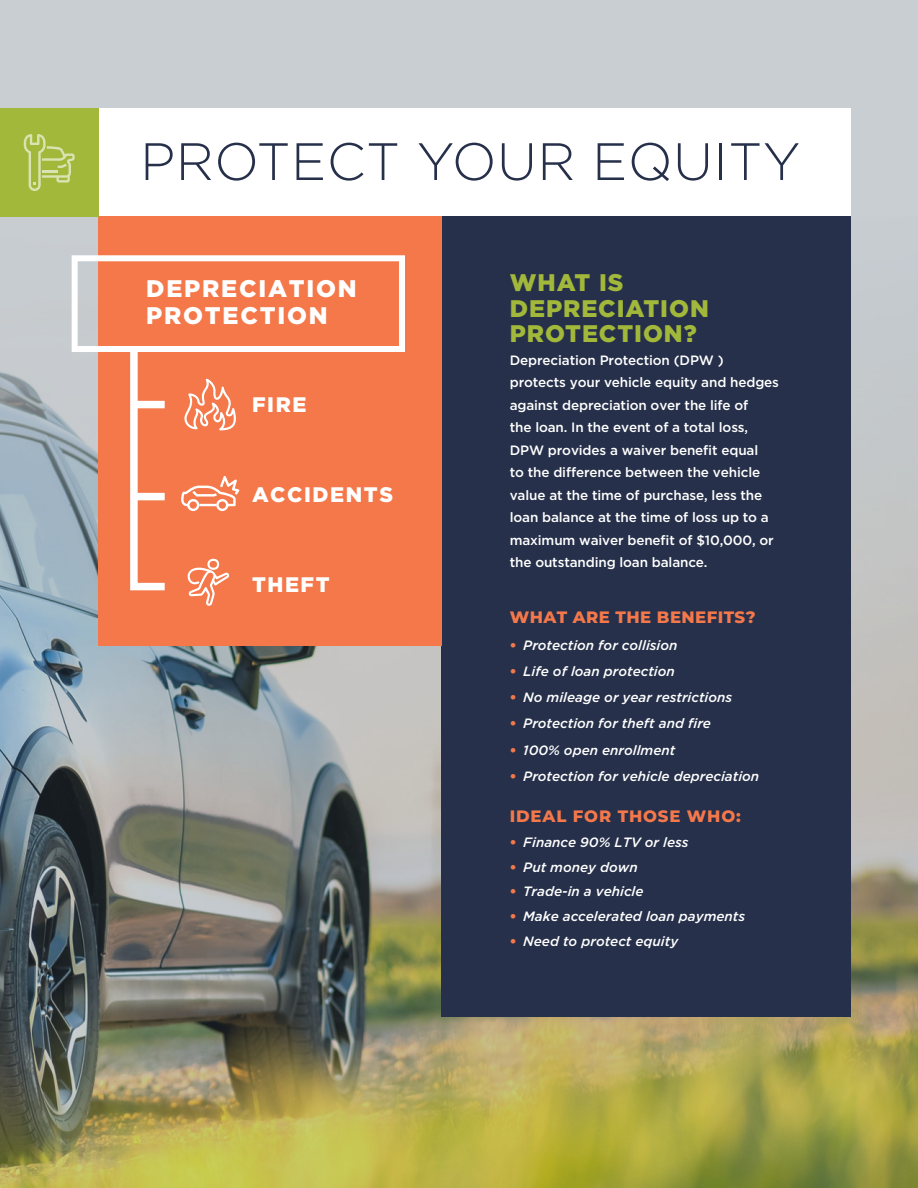
<style>
.page{position:relative;width:918px;height:1188px;background:#fff}
.page>*{position:absolute;margin:0;border:0;box-sizing:border-box;transform-origin:0 0}
.Headline{font:300 52.5px "Gotham";letter-spacing:.01em;color:#26304a}
.Body{font:900 24px/25.5px "Gotham";letter-spacing:.04em;color:#a2b83a}
.Highlight{font:900 24px/27px "Gotham";letter-spacing:.075em;color:#fff}
.Highlight-2{font:900 21px "Gotham";letter-spacing:.075em;color:#fff}
.Subhead_-_Inside_02{font:800 16.5px "Montserrat";letter-spacing:.025em;color:#f4784a}
.Subhead_-_Inside_02-2{font:800 16.5px "Montserrat";letter-spacing:.05em;color:#f4784a}
.Body-2{font:500 13.5px/22.5px "Gotham";letter-spacing:-.01em;color:#fff}
.t1{font:italic 500 13.5px "Gotham";color:#fff}
.s1{font-weight:900;font-style:normal;color:#f4784a}
</style>
<div class="page">
<img style="left:0;top:0;width:918px;height:1188px">
<div style="left:98px;top:108px;width:753px;height:109px;background:#fff"></div>
<div style="left:442px;top:217px;width:409px;height:800px;background:#26304a"></div>
<div style="left:98px;top:217px;width:344px;height:429px;background:#f4784a"></div>
<div style="left:0;top:108px;width:98px;height:109px;background:#a2b83a"></div>
<svg style="left:24px;top:134px;width:51px;height:57px"></svg>
<hr style="left:42px;top:170px;width:16px;height:3px;background:#fff">
<div style="left:72px;top:255px;width:333px;height:97px;border:6px solid #fff"></div>
<svg style="left:126px;top:345px;width:46px;height:246px"></svg>
<div style="left:135px;top:493px;width:30px;height:7px;background:#fff"></div>
<div style="left:135px;top:401px;width:30px;height:7px;background:#fff"></div>
<svg style="left:181px;top:476px;width:58px;height:35px"></svg>
<svg style="left:184px;top:379px;width:52px;height:51px"></svg>
<svg style="left:187px;top:559px;width:42px;height:47px"></svg>
<p class="Headline" style="left:140px;top:128px;width:662px">PROTECT YOUR EQUITY</p>
<p class="Highlight" style="left:146px;top:275px;width:212px">DEPRECIATION<br>PROTECTION</p>
<p class="Highlight-2" style="left:252px;top:390px;width:56px">FIRE</p>
<p class="Highlight-2" style="left:252px;top:480px;width:143px">ACCIDENTS</p>
<p class="Highlight-2" style="left:252px;top:570px;width:79px">THEFT</p>
<p class="Body" style="left:510px;top:270px;width:201px">WHAT IS<br>DEPRECIATION<br>PROTECTION?</p>
<p class="Body-2" style="left:510px;top:349px;width:271px">Depreciation Protection (DPW ) protects your vehicle equity and hedges against depreciation over the life of<br>the loan. In the event of a total loss, DPW provides a waiver benefit equal<br>to the difference between the vehicle value at the time of purchase, less the loan balance at the time of loss up to a maximum waiver benefit of $10,000, or the outstanding loan balance.</p>
<p class="Subhead_-_Inside_02" style="left:510px;top:605px;width:247px">WHAT ARE THE BENEFITS?</p>
<p class="t1" style="left:510px;top:636px;width:169px"><span class="s1">•</span> Protection for collision</p>
<p class="t1" style="left:510px;top:662px;width:167px"><span class="s1">•</span> Life of loan protection</p>
<p class="t1" style="left:510px;top:688px;width:224px"><span class="s1">•</span> No mileage or year restrictions</p>
<p class="t1" style="left:510px;top:715px;width:203px"><span class="s1">•</span> Protection for theft and fire</p>
<p class="t1" style="left:510px;top:741px;width:167px"><span class="s1">•</span> 100% open enrollment</p>
<p class="t1" style="left:510px;top:767px;width:251px"><span class="s1">•</span> Protection for vehicle depreciation</p>
<p class="Subhead_-_Inside_02-2" style="left:510px;top:804px;width:233px">IDEAL FOR THOSE WHO:</p>
<p class="t1" style="left:510px;top:833px;width:180px"><span class="s1">•</span> Finance 90% LTV or less</p>
<p class="t1" style="left:510px;top:858px;width:130px"><span class="s1">•</span> Put money down</p>
<p class="t1" style="left:510px;top:883px;width:135px"><span class="s1">•</span> Trade-in a vehicle</p>
<p class="t1" style="left:510px;top:907px;width:237px"><span class="s1">•</span> Make accelerated loan payments</p>
<p class="t1" style="left:510px;top:932px;width:170px"><span class="s1">•</span> Need to protect equity</p>
</div>
